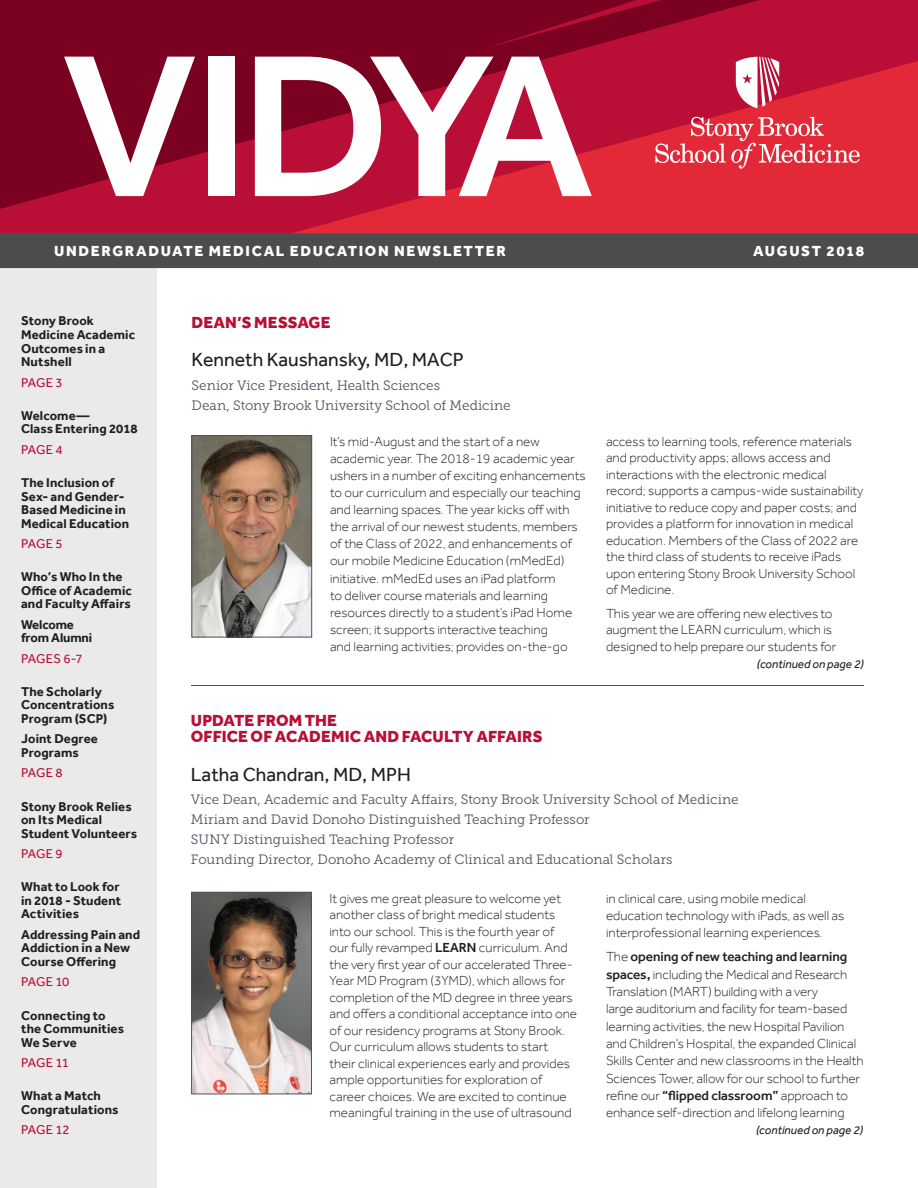
<style>
.page{position:relative;width:918px;height:1188px;background:#fff}
.page>*{position:absolute;margin:0;border:0;box-sizing:border-box;transform-origin:0 0}
.t1{font:500 209.1px "Effra";letter-spacing:-.075em;color:#fff}
.t2{font:19.5px "Effra";color:#231f20}
.t3{font:800 16.5px/16.5px "Effra";letter-spacing:.005em;color:#b90f36}
.t4{font:800 15px "Effra";letter-spacing:.11em;color:#fff}
.t5{font:300 13.5px/16.5px "Effra";color:#231f20}
.t6{font:13.5px/20px "Museo Slab 300";color:#4c5160}
.t7{font:700 13.2px/13.6px "Effra";letter-spacing:.01em;color:#231f20}
.t8{font:13.2px "Effra";letter-spacing:-.015em;color:#b90f36}
.t9{font:700 13.2px/13.6px "Effra";letter-spacing:-.01em;color:#231f20}
.t10{font:italic 12px "Effra";color:#231f20}
.s1{font-weight:500}
</style>
<div class="page">
<div style="left:0;top:268px;width:156px;height:920px;background:#e9eae9"></div>
<svg style="left:0;top:0;width:918px;height:234px;background:#d01e37"></svg>
<svg style="left:0;top:0;width:760px;height:209px;background:#9e0a2b"></svg>
<svg style="left:484px;top:0;width:177px;height:49px;background:#850323"></svg>
<div style="left:0;top:234px;width:918px;height:34px;background:#4b4c4d"></div>
<svg style="left:655px;top:117px;width:205px;height:52px;background:#e64e5b"></svg>
<svg style="left:736px;top:57px;width:43px;height:51px"></svg>
<img style="left:194px;top:437px;width:116px;height:198px">
<div style="left:192px;top:435px;width:120px;height:202px;border:1px solid #4c5160"></div>
<hr style="left:191px;top:685px;width:672px;height:1px;background:#4c5160">
<img style="left:193px;top:894px;width:117px;height:198px">
<div style="left:191px;top:892px;width:121px;height:202px;border:1px solid #4c5160"></div>
<h1 class="t1" style="left:63px;top:1px;width:531px">VIDYA</h1>
<p class="t4" style="left:54px;top:242px;width:453px">UNDERGRADUATE MEDICAL EDUCATION NEWSLETTER</p>
<p class="t4" style="left:753px;top:242px;width:113px">AUGUST 2018</p>
<p class="t7" style="left:21px;top:314px;width:116px">Stony Brook<br>Medicine Academic<br>Outcomes in a<br>Nutshell</p>
<p class="t8" style="left:21px;top:374px;width:43px">PAGE 3</p>
<p class="t7" style="left:21px;top:408px;width:118px">Welcome—<br>Class Entering 2018</p>
<p class="t8" style="left:21px;top:442px;width:43px">PAGE 4</p>
<p class="t7" style="left:21px;top:475px;width:110px">The Inclusion of<br>Sex- and Gender-<br>Based Medicine in<br>Medical Education</p>
<p class="t8" style="left:21px;top:536px;width:43px">PAGE 5</p>
<p class="t7" style="left:21px;top:570px;width:112px">Who’s Who In the<br>Office of Academic and Faculty Affairs</p>
<p class="t9" style="left:21px;top:617px;width:73px">Welcome from Alumni</p>
<p class="t8" style="left:21px;top:651px;width:63px">PAGES 6-7</p>
<p class="t7" style="left:21px;top:684px;width:95px">The Scholarly<br>Concentrations<br>Program (SCP)</p>
<p class="t7" style="left:21px;top:732px;width:78px">Joint Degree<br>Programs</p>
<p class="t8" style="left:21px;top:765px;width:43px">PAGE 8</p>
<p class="t7" style="left:21px;top:799px;width:117px">Stony Brook Relies on Its Medical<br>Student Volunteers</p>
<p class="t8" style="left:21px;top:846px;width:43px">PAGE 9</p>
<p class="t7" style="left:21px;top:880px;width:102px">What to Look for in 2018 - Student<br>Activities</p>
<p class="t7" style="left:21px;top:927px;width:121px">Addressing Pain and<br>Addiction in a New<br>Course Offering</p>
<p class="t8" style="left:21px;top:974px;width:50px">PAGE 10</p>
<p class="t7" style="left:21px;top:1008px;width:104px">Connecting to the Communities<br>We Serve</p>
<p class="t8" style="left:21px;top:1055px;width:49px">PAGE 11</p>
<p class="t7" style="left:21px;top:1089px;width:99px">What a Match<br>Congratulations</p>
<p class="t8" style="left:21px;top:1122px;width:50px">PAGE 12</p>
<p class="t3" style="left:192px;top:314px;width:141px">DEAN’S MESSAGE</p>
<h2 class="t2" style="left:192px;top:349px;width:274px">Kenneth Kaushansky, MD, MACP</h2>
<p class="t6" style="left:192px;top:375px;width:321px">Senior Vice President, Health Sciences<br>Dean, Stony Brook University School of Medicine</p>
<p class="t5" style="left:330px;top:433px;width:257px;line-height:17.1px">It’s mid-August and the start of a new academic year. The 2018-19 academic year ushers in a number of exciting enhancements to our curriculum and especially our teaching and learning spaces. The year kicks off with the arrival of our newest students, members of the Class of 2022, and enhancements of our mobile Medicine Education (mMedEd) initiative. mMedEd uses an iPad platform<br>to deliver course materials and learning resources directly to a student’s iPad Home screen; it supports interactive teaching<br>and learning activities; provides on-the-go</p>
<p class="t5" style="left:606px;top:433px;width:259px">access to learning tools, reference materials and productivity apps; allows access and interactions with the electronic medical record; supports a campus-wide sustainability initiative to reduce copy and paper costs; and provides a platform for innovation in medical education. Members of the Class of 2022 are the third class of students to receive iPads upon entering Stony Brook University School of Medicine.</p>
<p class="t5" style="left:606px;top:605px;width:232px">This year we are offering new electives to augment the LEARN curriculum, which is designed to help prepare our students for</p>
<p class="t10" style="left:757px;top:657px;width:109px">(continued on page 2)</p>
<p class="t3" style="left:191px;top:712px;width:353px">UPDATE FROM THE<br>OFFICE OF ACADEMIC AND FACULTY AFFAIRS</p>
<h2 class="t2" style="left:191px;top:763px;width:222px">Latha Chandran, MD, MPH</h2>
<p class="t6" style="left:191px;top:789px;width:549px">Vice Dean, Academic and Faculty Affairs, Stony Brook University School of Medicine Miriam and David Donoho Distinguished Teaching Professor<br>SUNY Distinguished Teaching Professor<br>Founding Director, Donoho Academy of Clinical and Educational Scholars</p>
<p class="t5" style="left:329px;top:890px;width:249px">It gives me great pleasure to welcome yet another class of bright medical students into our school. This is the fourth year of<br>our fully revamped <span class="s1">LEARN</span> curriculum. And the very first year of our accelerated Three-Year MD Program (3YMD), which allows for completion of the MD degree in three years and offers a conditional acceptance into one of our residency programs at Stony Brook.<br>Our curriculum allows students to start their clinical experiences early and provides ample opportunities for exploration of career choices. We are excited to continue meaningful training in the use of ultrasound</p>
<p class="t5" style="left:606px;top:890px;width:240px;line-height:17.2px">in clinical care, using mobile medical education technology with iPads, as well as interprofessional learning experiences.</p>
<p class="t5" style="left:606px;top:948px;width:259px;line-height:17.2px">The <span class="s1">opening of new teaching and learning spaces,</span> including the Medical and Research Translation (MART) building with a very<br>large auditorium and facility for team-based learning activities, the new Hospital Pavilion and Children’s Hospital, the expanded Clinical Skills Center and new classrooms in the Health Sciences Tower, allow for our school to further refine our <span class="s1">“flipped classroom”</span> approach to enhance self-direction and lifelong learning</p>
<p class="t10" style="left:756px;top:1123px;width:109px">(continued on page 2)</p>
</div>
